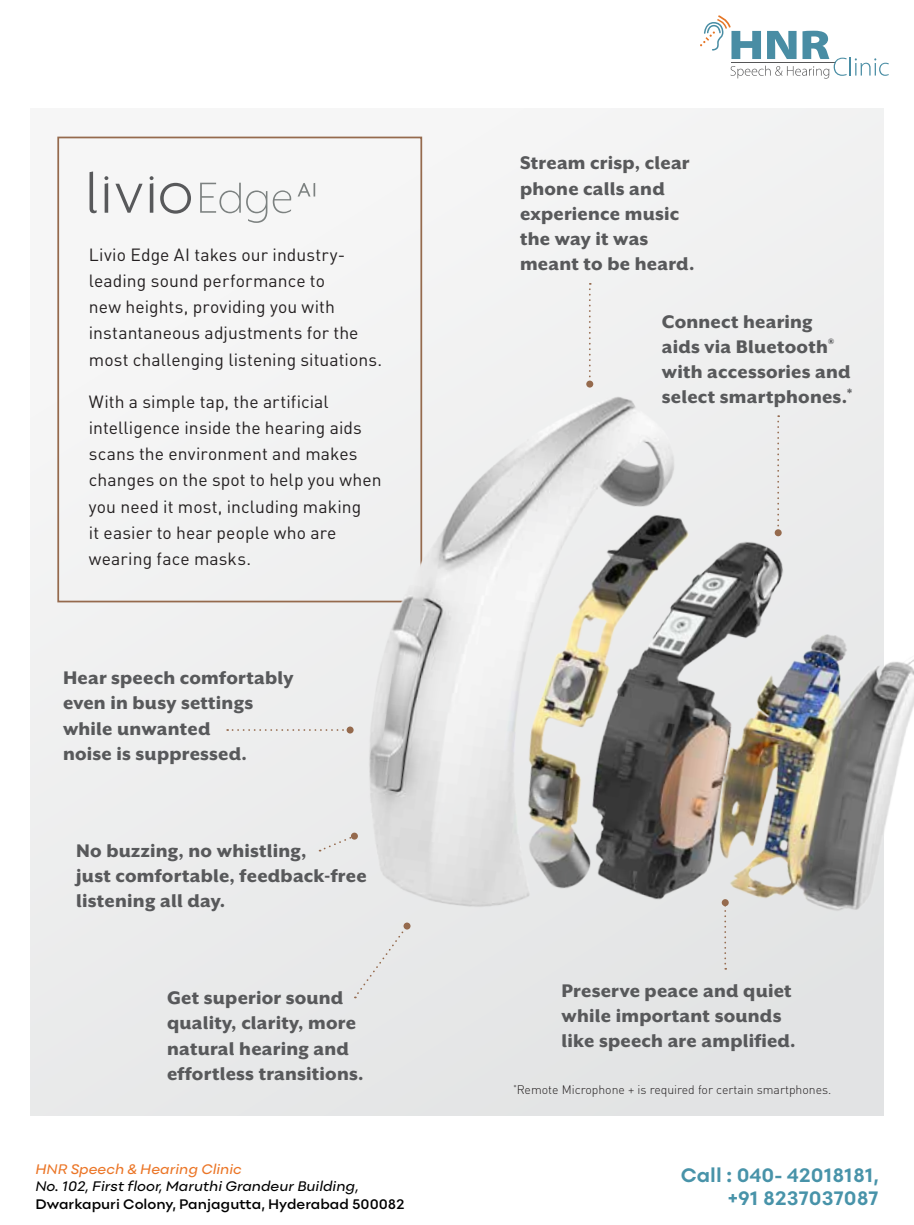
<style>
.page{position:relative;width:914px;height:1225px;background:#fff}
.page>*{position:absolute;margin:0;border:0;box-sizing:border-box;transform-origin:0 0}
.t1{font:800 21px/25.2px "Mr Eaves XL San OT";letter-spacing:.01em;color:#58595b}
.t2{font:700 20.3px/23.4px "Point";color:#4893a9;text-align:right}
.t3{font:17.5px/26.2px "DINOT";letter-spacing:.005em;color:#231f20}
.t4{font:600 14.35px "Point";color:#010101}
.t5{font:italic 500 14.35px "Point";color:#010101}
.t6{font:italic 500 14.35px "Point";color:#eb7526}
.t7{font:300 12.25px "DINOT";color:#231f20}
</style>
<div class="page">
<div style="left:30px;top:108px;width:853px;height:1008px;background:linear-gradient(to right,#f2f2f2,#eee)"></div>
<svg style="left:115px;top:184px;width:28px;height:29px"></svg>
<svg style="left:89px;top:172px;width:8px;height:41px"></svg>
<svg style="left:160px;top:183px;width:31px;height:31px"></svg>
<svg style="left:104px;top:176px;width:4px;height:37px"></svg>
<svg style="left:150px;top:176px;width:3px;height:37px"></svg>
<svg style="left:297px;top:183px;width:18px;height:14px"></svg>
<svg style="left:200px;top:183px;width:67px;height:40px"></svg>
<svg style="left:273px;top:190px;width:18px;height:23px"></svg>
<div style="left:57px;top:137px;width:365px;height:465px;border:2px solid #956a4d"></div>
<img style="left:231px;top:319px;width:683px;height:736px">
<svg style="left:227px;top:729px;width:119px;height:2px"></svg>
<div style="left:346px;top:727px;width:7px;height:7px;background:#956a4d;border-radius:50%"></div>
<svg style="left:319px;top:835px;width:36px;height:17px"></svg>
<div style="left:351px;top:833px;width:7px;height:7px;background:#956a4d;border-radius:50%"></div>
<div style="left:355px;top:925px;width:53px;height:73px;background:#e8e9e9"></div>
<div style="left:403px;top:923px;width:7px;height:7px;background:#956a4d;border-radius:50%"></div>
<svg style="left:724px;top:906px;width:2px;height:64px"></svg>
<div style="left:721px;top:899px;width:7px;height:7px;background:#956a4d;border-radius:50%"></div>
<svg style="left:589px;top:283px;width:1px;height:98px"></svg>
<div style="left:586px;top:381px;width:7px;height:7px;background:#956a4d;border-radius:50%"></div>
<svg style="left:777px;top:415px;width:2px;height:114px"></svg>
<div style="left:774px;top:529px;width:7px;height:7px;background:#956a4d;border-radius:50%"></div>
<svg style="left:700px;top:15px;width:189px;height:64px"></svg>
<p class="t3" style="left:89px;top:241px;width:295px">Livio Edge AI takes our industry&shy;leading sound performance to<br>new heights, providing you with instantaneous adjustments for the most challenging listening situations.</p>
<p class="t3" style="left:89px;top:388px;width:294px">With a simple tap, the artificial intelligence inside the hearing aids scans the environment and makes changes on the spot to help you when you need it most, including making<br>it easier to hear people who are wearing face masks.</p>
<p class="t1" style="left:63px;top:665px;width:232px">Hear speech comfortably even in busy settings while unwanted<br>noise is suppressed.</p>
<p class="t1" style="left:76px;top:838px;width:292px">No buzzing, no whistling,<br>just comfortable, feedback-free listening all day.</p>
<p class="t1" style="left:520px;top:150px;width:176px">Stream crisp, clear phone calls and experience music the way it was meant to be heard.</p>
<p class="t1" style="left:662px;top:309px;width:192px">Connect hearing aids via Bluetooth<sup>® </sup>with accessories and select smartphones.<sup>*</sup></p>
<p class="t1" style="left:167px;top:985px;width:198px">Get superior sound quality, clarity, more natural hearing and effortless transitions.</p>
<p class="t1" style="left:561px;top:978px;width:235px">Preserve peace and quiet while important sounds like speech are amplified.</p>
<p class="t6" style="left:35px;top:1160px;width:208px">HNR Speech &amp; Hearing Clinic</p>
<p class="t5" style="left:35px;top:1178px;width:325px">No. 102, First floor, Maruthi Grandeur Building,</p>
<p class="t4" style="left:35px;top:1196px;width:371px">Dwarkapuri Colony, Panjagutta, Hyderabad 500082</p>
<p class="t7" style="left:513px;top:1083px;width:319px"><sup>*</sup>Remote Microphone + is required for certain smartphones.</p>
<p class="t2" style="left:680px;top:1163px;width:199px">Call : 040- 42018181, +91 8237037087</p>
</div>
